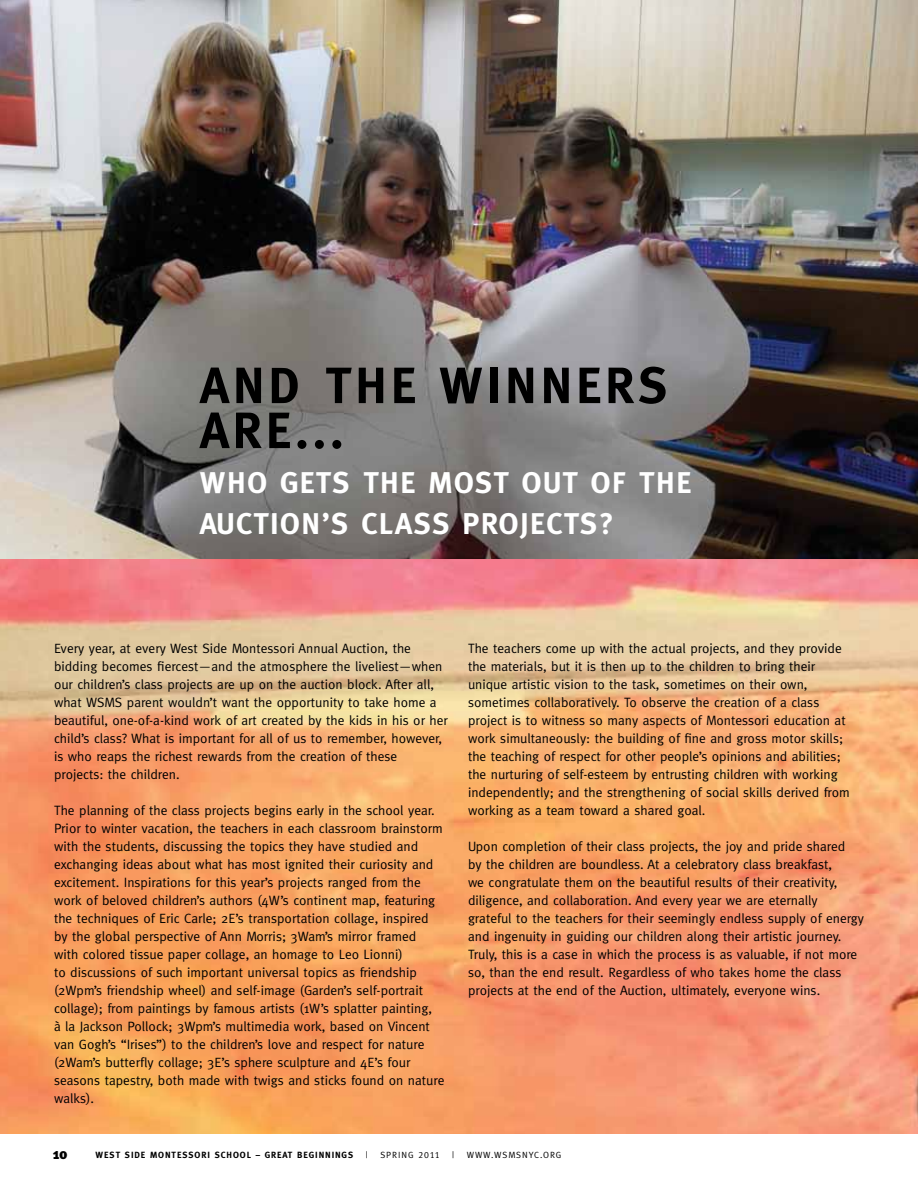
<style>
.page{position:relative;width:918px;height:1188px;background:#fff}
.page>*{position:absolute;margin:0;border:0;box-sizing:border-box;transform-origin:0 0}
.t1{font:700 51px/45px "Meta";letter-spacing:.075em;color:#000}
.t2{font:700 30px/40.5px "Meta";letter-spacing:.05em;color:#fff}
.t3{font:900 15px "Meta Plus";color:#000}
.t4{font:13.5px/18px "Meta";color:#000}
.t5{font:700 9px "Meta";letter-spacing:.1em;color:#000}
.t6{font:9px "Meta Caps";letter-spacing:.1em;color:#000}
</style>
<div class="page">
<img style="left:0;top:558px;width:918px;height:576px">
<img style="left:0;top:0;width:918px;height:558px">
<h1 class="t1" style="left:200px;top:363px;width:469px">AND THE WINNERS<br>ARE...</h1>
<h2 class="t2" style="left:200px;top:462px;width:493px">WHO GETS THE MOST OUT OF THE<br>AUCTION’S CLASS PROJECTS?</h2>
<p class="t4" style="left:54px;top:639px;width:395px">Every year, at every West Side Montessori Annual Auction, the bidding becomes fiercest—and the atmosphere the liveliest—when our children’s class projects are up on the auction block. After all, what WSMS parent wouldn’t want the opportunity to take home a beautiful, one-of-a-kind work of art created by the kids in his or her child’s class? What is important for all of us to remember, however, is who reaps the richest rewards from the creation of these projects: the children.</p>
<p class="t4" style="left:54px;top:801px;width:392px">The planning of the class projects begins early in the school year.<br>Prior to winter vacation, the teachers in each classroom brainstorm with the students, discussing the topics they have studied and exchanging ideas about what has most ignited their curiosity and excitement. Inspirations for this year’s projects ranged from the work of beloved children’s authors (4W’s continent map, featuring the techniques of Eric Carle; 2E’s transportation collage, inspired by the global perspective of Ann Morris; 3Wam’s mirror framed<br>with colored tissue paper collage, an homage to Leo Lionni)<br>to discussions of such important universal topics as friendship (2Wpm’s friendship wheel) and self-image (Garden’s self-portrait collage); from paintings by famous artists (1W’s splatter painting,<br>à la Jackson Pollock; 3Wpm’s multimedia work, based on Vincent van Gogh’s “Irises”) to the children’s love and respect for nature (2Wam’s butterfly collage; 3E’s sphere sculpture and 4E’s four seasons tapestry, both made with twigs and sticks found on nature walks).</p>
<p class="t4" style="left:468px;top:639px;width:383px">The teachers come up with the actual projects, and they provide the materials, but it is then up to the children to bring their unique artistic vision to the task, sometimes on their own, sometimes collaboratively. To observe the creation of a class project is to witness so many aspects of Montessori education at work simultaneously: the building of fine and gross motor skills; the teaching of respect for other people’s opinions and abilities; the nurturing of self-esteem by entrusting children with working independently; and the strengthening of social skills derived from working as a team toward a shared goal.</p>
<p class="t4" style="left:468px;top:837px;width:398px">Upon completion of their class projects, the joy and pride shared<br>by the children are boundless. At a celebratory class breakfast,<br>we congratulate them on the beautiful results of their creativity, diligence, and collaboration. And every year we are eternally grateful to the teachers for their seemingly endless supply of energy and ingenuity in guiding our children along their artistic journey.<br>Truly, this is a case in which the process is as valuable, if not more so, than the end result. Regardless of who takes home the class projects at the end of the Auction, ultimately, everyone wins.</p>
<p class="t3" style="left:53px;top:1145px;width:16px">10</p>
<p class="t5" style="left:96px;top:1149px;width:259px">WEST SIDE MONTESSORI SCHOOL – GREAT BEGINNINGS</p>
<p class="t6" style="left:366px;top:1149px;width:3px">|</p>
<p class="t6" style="left:380px;top:1149px;width:61px">SPRING 2011</p>
<p class="t6" style="left:452px;top:1149px;width:3px">|</p>
<p class="t6" style="left:467px;top:1149px;width:96px">WWW.WSMSNYC.ORG</p>
</div>
